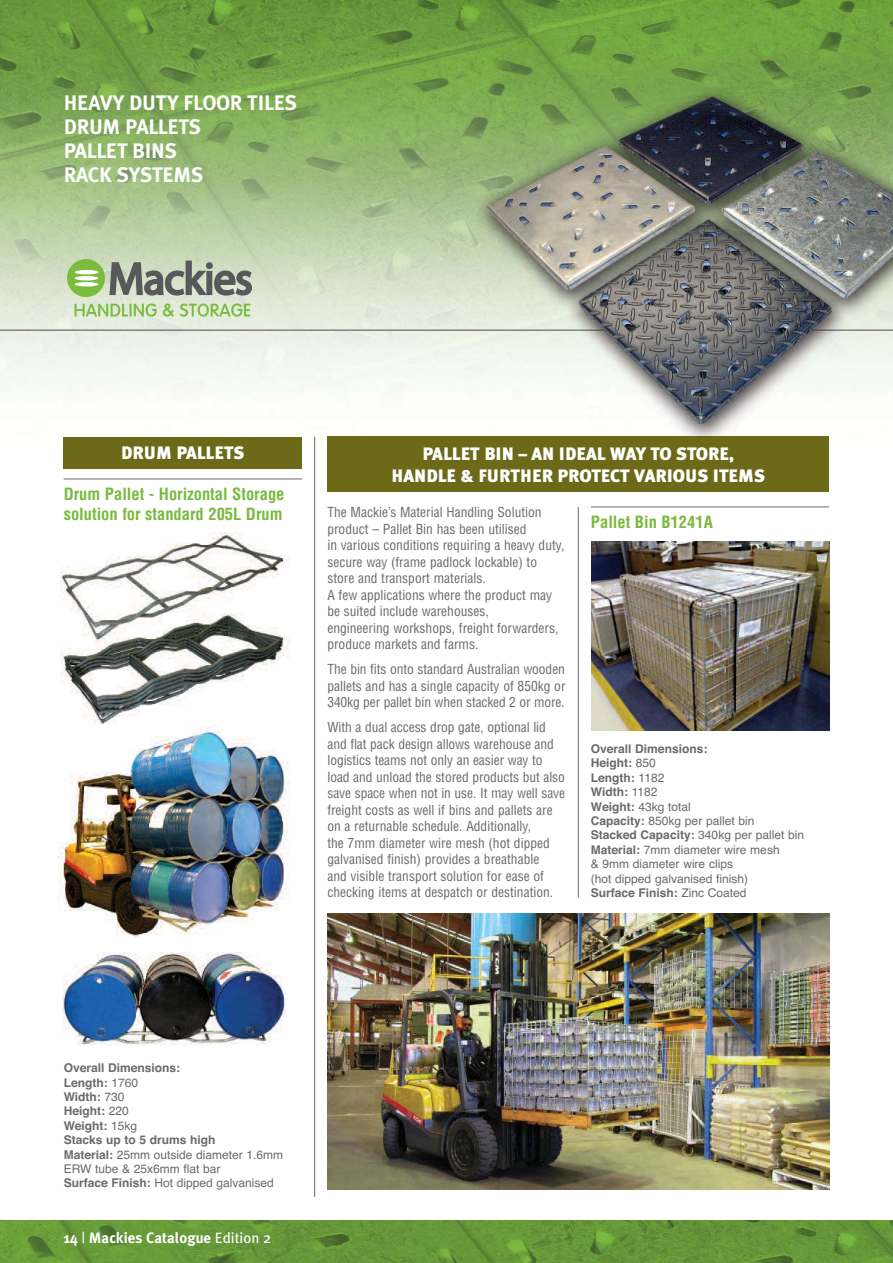
<style>
.page{position:relative;width:893px;height:1263px;background:#fff}
.page>*{position:absolute;margin:0;border:0;box-sizing:border-box;transform-origin:0 0}
.t1{font:700 21px/24px "Meta Plus";letter-spacing:-.01em;color:#fff}
.t2{font:900 18px/21.6px "Meta Plus";color:#fff;text-align:center}
.t3{font:700 condensed 16.5px/19.8px "Helvetica";color:#79b93e}
.t4{font:700 15px "Meta Plus";color:#fff}
.t5{font:condensed 13.5px/16.5px "Helvetica";color:#696a6c}
.t6{font:12px/14.4px "Helvetica";color:#696a6c}
.t7{font:700 12px/14.4px "Helvetica";color:#696a6c}
.s1{font-weight:700}
.s2{font-weight:400}
</style>
<div class="page">
<img style="left:0;top:0;width:893px;height:474px">
<svg style="left:109px;top:261px;width:143px;height:35px;background:#969c91"></svg>
<svg style="left:75px;top:304px;width:175px;height:13px;background:#b9d89d"></svg>
<div style="left:67px;top:259px;width:38px;height:38px;background:#7bbc3f;border-radius:50%"></div>
<svg style="left:75px;top:270px;width:24px;height:4px"></svg>
<svg style="left:75px;top:276px;width:24px;height:4px"></svg>
<svg style="left:75px;top:282px;width:24px;height:4px"></svg>
<img style="left:0;top:1220px;width:893px;height:43px">
<div style="left:64px;top:438px;width:238px;height:768px;background:#fff"></div>
<hr style="left:64px;top:479px;width:238px;height:1px;background:#696a6c">
<div style="left:64px;top:437px;width:238px;height:31px;background:#6c6a18"></div>
<img style="left:59px;top:727px;width:230px;height:210px">
<img style="left:60px;top:532px;width:230px;height:192px">
<hr style="left:314px;top:437px;width:1px;height:760px;background:#696a6c">
<hr style="left:578px;top:507px;width:1px;height:391px;background:#696a6c">
<hr style="left:591px;top:507px;width:238px;height:1px;background:#696a6c">
<div style="left:327px;top:437px;width:502px;height:55px;background:#6c6a18"></div>
<img style="left:591px;top:542px;width:238px;height:188px">
<img style="left:62px;top:952px;width:223px;height:93px">
<img style="left:327px;top:914px;width:502px;height:276px">
<h1 class="t1" style="left:64px;top:92px;width:235px">HEAVY DUTY FLOOR TILES<br>DRUM PALLETS<br>PALLET BINS<br>RACK SYSTEMS</h1>
<h2 class="t2" style="left:121px;top:444px;width:125px">DRUM PALLETS</h2>
<p class="t3" style="left:64px;top:486px;width:222px">Drum Pallet - Horizontal Storage solution for standard 205L Drum</p>
<h2 class="t2" style="left:392px;top:445px;width:375px">PALLET BIN – AN IDEAL WAY TO STORE,<br>HANDLE &amp; FURTHER PROTECT VARIOUS ITEMS</h2>
<p class="t5" style="left:327px;top:505px;width:239px">The Mackie’s Material Handling Solution product – Pallet Bin has been utilised<br>in various conditions requiring a heavy duty, secure way (frame padlock lockable) to store and transport materials.<br>A few applications where the product may be suited include warehouses,<br>engineering workshops, freight forwarders, produce markets and farms.</p>
<p class="t5" style="left:327px;top:662px;width:240px;text-align:justify">The bin fits onto standard Australian wooden pallets and has a single capacity of 850kg or 340kg per pallet bin when stacked 2 or more.</p>
<p class="t5" style="left:327px;top:720px;width:239px">With a dual access drop gate, optional lid and flat pack design allows warehouse and logistics teams not only an easier way to load and unload the stored products but also save space when not in use. It may well save freight costs as well if bins and pallets are on a returnable schedule. Additionally,<br>the 7mm diameter wire mesh (hot dipped galvanised finish) provides a breathable<br>and visible transport solution for ease of checking items at despatch or destination.</p>
<p class="t3" style="left:591px;top:514px;width:123px">Pallet Bin B1241A</p>
<p class="t6" style="left:591px;top:743px;width:215px"><span class="s1">Overall Dimensions:<br>Height:</span> 850<br><span class="s1">Length:</span> 1182<br><span class="s1">Width:</span> 1182<br><span class="s1">Weight:</span> 43kg total<br><span class="s1">Capacity:</span> 850kg per pallet bin<br><span class="s1">Stacked Capacity:</span> 340kg per pallet bin<br><span class="s1">Material:</span> 7mm diameter wire mesh<br>&amp; 9mm diameter wire clips<br>(hot dipped galvanised finish)<br><span class="s1">Surface Finish:</span> Zinc Coated</p>
<p class="t7" style="left:64px;top:1062px;width:221px">Overall Dimensions:<br>Length: <span class="s2">1760<br></span>Width: <span class="s2">730<br></span>Height: <span class="s2">220<br></span>Weight: <span class="s2">15kg<br></span>Stacks up to 5 drums high<br>Material: <span class="s2">25mm outside diameter 1.6mm<br>ERW tube &amp; 25x6mm flat bar<br></span>Surface Finish: <span class="s2">Hot dipped galvanised</span></p>
<p class="t4" style="left:64px;top:1231px;width:209px">14 <span class="s2">|</span> Mackies Catalogue <span class="s2">Edition 2</span></p>
</div>
